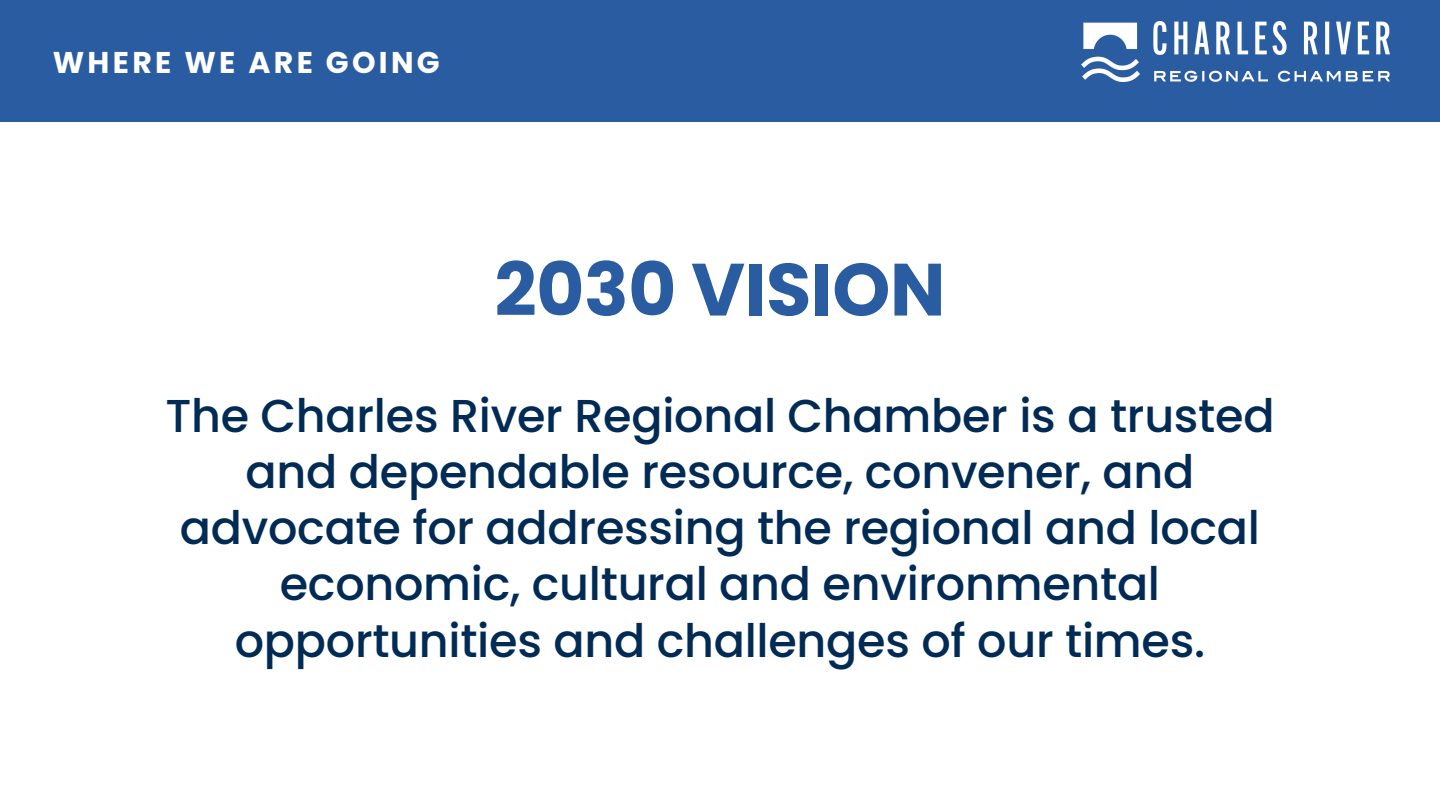
<style>
.page{position:relative;width:1440px;height:810px;background:#fff}
.page>*{position:absolute;margin:0;border:0;box-sizing:border-box;transform-origin:0 0}
.t1{font:700 73.9px "Poppins";letter-spacing:-.005em;color:#295ca1}
.t2{font:500 46.1px/56.2px "Poppins";letter-spacing:-.005em;color:#012b55;text-align:center}
.t3{font:700 30px "Poppins";letter-spacing:.11em;color:#fff}
</style>
<div class="page">
<div style="left:0;top:0;width:1440px;height:121px;background:#295ca1"></div>
<img style="left:1082px;top:22px;width:307px;height:59px">
<p class="t3" style="left:53px;top:45px;width:389px">WHERE WE ARE GOING</p>
<h1 class="t1" style="left:494px;top:247px;width:452px">2030 VISION</h1>
<p class="t2" style="left:165px;top:388px;width:1111px">The Charles River Regional Chamber is a trusted and dependable resource, convener, and advocate for addressing the regional and local economic, cultural and environmental opportunities and challenges of our times.</p>
</div>
